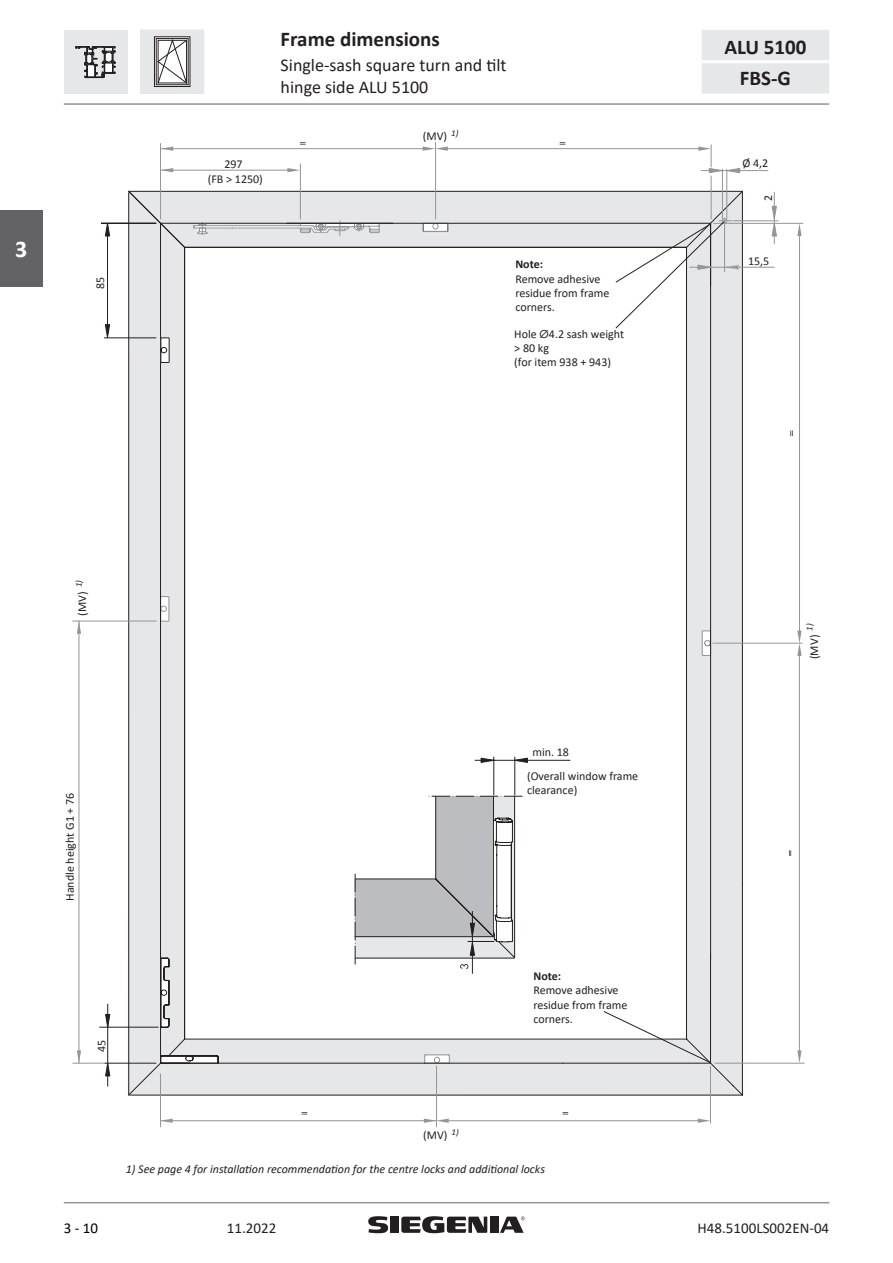
<style>
.page{position:relative;width:893px;height:1263px;background:#fff}
.page>*{position:absolute;margin:0;border:0;box-sizing:border-box;transform-origin:0 0}
.t1{font:700 24px "Calibri";color:#fff}
.Header_Outside{font:700 21px "Calibri";color:#231f20}
.Tbl_text_14pt_center{font:700 21px "Calibri";color:#231f20}
.Header_sub_Outside{font:18px/21.6px "Calibri";color:#231f20}
.t2{font:15px "Calibri";color:#231f20}
.t3{font:15px "Calibri";color:#000}
.Tbl_text_8pt_left{font:12px/14.4px "Calibri";color:#231f20}
.Footnote_8pt_Italic{font:italic 12px "Calibri";color:#231f20}
.Tbl_text_8pt_center{font:12px "Calibri";color:#231f20}
.Tbl_text_8pt_left_bo{font:700 12px "Calibri";color:#231f20}
.t4{font:italic 9px "Calibri";color:#231f20}
.s1{font-family:"Futura Boo"}
</style>
<div class="page">
<hr style="left:64px;top:1202px;width:765px;height:1px;background:#939598">
<hr style="left:64px;top:103px;width:765px;height:2px;background:#939598">
<div style="left:702px;top:30px;width:127px;height:64px;background:#e6e7e9"></div>
<hr style="left:702px;top:60px;width:127px;height:3px;background:#fff">
<div style="left:64px;top:30px;width:64px;height:64px;background:#e6e7e9"></div>
<svg style="left:75px;top:46px;width:41px;height:33px"></svg>
<div style="left:141px;top:30px;width:63px;height:63px;background:#e6e7e9"></div>
<div style="left:140px;top:30px;width:64px;height:64px;border:1px solid #e6e7e9"></div>
<div style="left:154px;top:36px;width:36px;height:51px;border:1px solid #231f20"></div>
<svg style="left:160px;top:42px;width:25px;height:39px"></svg>
<div style="left:156px;top:38px;width:33px;height:47px;border:1px solid #231f20"></div>
<div style="left:158px;top:40px;width:29px;height:43px;border:1px solid #231f20"></div>
<div style="left:129px;top:329px;width:31px;height:467px;background:#e6e7e9"></div>
<hr style="left:128px;top:193px;width:1px;height:902px;background:#231f20">
<div style="left:687px;top:329px;width:56px;height:767px;background:#e6e7e9"></div>
<hr style="left:686px;top:247px;width:1px;height:792px;background:#231f20">
<svg style="left:160px;top:329px;width:26px;height:467px;background:#c8c8ca"></svg>
<svg style="left:428px;top:630px;width:282px;height:166px"></svg>
<svg style="left:161px;top:168px;width:12px;height:4px"></svg>
<svg style="left:287px;top:168px;width:13px;height:4px"></svg>
<hr style="left:162px;top:1120px;width:275px;height:1px;background:#939598">
<hr style="left:161px;top:170px;width:133px;height:1px;background:#939598">
<hr style="left:300px;top:164px;width:1px;height:55px;background:#939598">
<hr style="left:160px;top:143px;width:1px;height:76px;background:#939598">
<hr style="left:435px;top:142px;width:1px;height:77px;background:#939598">
<hr style="left:160px;top:1074px;width:1px;height:53px;background:#939598">
<hr style="left:436px;top:1066px;width:1px;height:61px;background:#939598">
<hr style="left:99px;top:1027px;width:59px;height:1px;background:#231f20">
<svg style="left:105px;top:1004px;width:5px;height:23px"></svg>
<hr style="left:107px;top:1027px;width:1px;height:36px;background:#231f20">
<svg style="left:105px;top:1064px;width:5px;height:22px"></svg>
<svg style="left:77px;top:1050px;width:4px;height:13px"></svg>
<hr style="left:104px;top:1063px;width:52px;height:1px;background:#231f20">
<hr style="left:73px;top:1063px;width:31px;height:1px;background:#939598">
<hr style="left:79px;top:621px;width:1px;height:442px;background:#939598">
<svg style="left:77px;top:622px;width:4px;height:12px"></svg>
<svg style="left:105px;top:324px;width:5px;height:14px"></svg>
<svg style="left:105px;top:224px;width:5px;height:12px"></svg>
<hr style="left:107px;top:224px;width:1px;height:112px;background:#231f20">
<hr style="left:101px;top:223px;width:55px;height:1px;background:#231f20">
<hr style="left:104px;top:338px;width:52px;height:1px;background:#231f20">
<hr style="left:73px;top:621px;width:83px;height:1px;background:#939598">
<hr style="left:713px;top:223px;width:90px;height:1px;background:#939598">
<svg style="left:797px;top:223px;width:5px;height:13px"></svg>
<hr style="left:799px;top:230px;width:1px;height:408px;background:#939598">
<hr style="left:446px;top:1120px;width:256px;height:1px;background:#939598">
<hr style="left:710px;top:1066px;width:1px;height:57px;background:#939598">
<svg style="left:698px;top:1118px;width:12px;height:5px"></svg>
<hr style="left:711px;top:176px;width:1px;height:43px;background:#939598">
<hr style="left:443px;top:148px;width:262px;height:1px;background:#939598">
<svg style="left:423px;top:147px;width:25px;height:4px"></svg>
<hr style="left:161px;top:148px;width:268px;height:1px;background:#939598">
<svg style="left:161px;top:147px;width:12px;height:4px"></svg>
<svg style="left:161px;top:1118px;width:12px;height:5px"></svg>
<svg style="left:424px;top:1118px;width:25px;height:5px"></svg>
<svg style="left:797px;top:631px;width:5px;height:25px"></svg>
<hr style="left:713px;top:643px;width:89px;height:1px;background:#939598">
<hr style="left:799px;top:650px;width:1px;height:408px;background:#939598">
<svg style="left:797px;top:1050px;width:5px;height:13px"></svg>
<hr style="left:715px;top:1063px;width:89px;height:1px;background:#939598">
<svg style="left:789px;top:850px;width:2px;height:6px"></svg>
<svg style="left:300px;top:142px;width:6px;height:3px"></svg>
<svg style="left:302px;top:1112px;width:5px;height:3px"></svg>
<svg style="left:563px;top:1112px;width:5px;height:3px"></svg>
<svg style="left:790px;top:430px;width:3px;height:6px"></svg>
<svg style="left:560px;top:142px;width:5px;height:3px"></svg>
<hr style="left:710px;top:223px;width:1px;height:737px;background:#231f20">
<hr style="left:493px;top:757px;width:1px;height:38px;background:#231f20">
<hr style="left:475px;top:760px;width:95px;height:1px;background:#231f20">
<svg style="left:515px;top:757px;width:13px;height:6px"></svg>
<svg style="left:480px;top:757px;width:15px;height:6px"></svg>
<hr style="left:514px;top:757px;width:1px;height:38px;background:#231f20">
<hr style="left:735px;top:267px;width:39px;height:1px;background:#939598">
<hr style="left:774px;top:192px;width:1px;height:34px;background:#939598">
<svg style="left:698px;top:145px;width:42px;height:28px"></svg>
<svg style="left:771px;top:205px;width:6px;height:38px"></svg>
<hr style="left:722px;top:169px;width:1px;height:50px;background:#939598">
<hr style="left:726px;top:169px;width:1px;height:50px;background:#939598">
<hr style="left:733px;top:220px;width:45px;height:1px;background:#939598">
<hr style="left:701px;top:170px;width:67px;height:1px;background:#939598">
<svg style="left:160px;top:337px;width:10px;height:26px"></svg>
<div style="left:390px;top:1216px;width:9px;height:17px;background:#231f20"></div>
<svg style="left:368px;top:1216px;width:20px;height:17px"></svg>
<div style="left:490px;top:1216px;width:9px;height:17px;background:#231f20"></div>
<svg style="left:401px;top:1216px;width:86px;height:17px"></svg>
<svg style="left:500px;top:1216px;width:25px;height:17px"></svg>
<svg style="left:128px;top:190px;width:615px;height:139px"></svg>
<svg style="left:128px;top:796px;width:614px;height:300px"></svg>
<div style="left:0;top:210px;width:43px;height:77px;background:#636366"></div>
<h1 class="t1" style="left:15px;top:233px;width:14px">3</h1>
<p class="Tbl_text_8pt_left" style="left:93px;top:289px;width:14px;rotate:-90deg">85</p>
<p class="Tbl_text_8pt_left" style="left:208px;top:157px;width:57px;line-height:14.9px;text-align:center">297<br>(FB &gt; 1250)</p>
<p class="Header_Outside" style="left:281px;top:24px;width:161px">Frame dimensions</p>
<p class="Header_sub_Outside" style="left:281px;top:54px;width:227px">Single-sash square turn and tilt hinge side ALU 5100</p>
<p class="Tbl_text_8pt_left" style="left:423px;top:129px;width:37px">(MV) <sup>1)</sup></p>
<p class="Tbl_text_8pt_left_bo" style="left:515px;top:256px;width:29px">Note:</p>
<p class="Tbl_text_8pt_left" style="left:515px;top:271px;width:95px">Remove adhesive residue from frame corners.</p>
<p class="Tbl_text_8pt_left" style="left:514px;top:326px;width:111px">Hole <span class="s1">Ø</span>4.2 sash weight &gt; 80 kg<br>(for item 938 + 943)</p>
<p class="Tbl_text_14pt_center" style="left:724px;top:32px;width:84px">ALU 5100</p>
<p class="Tbl_text_14pt_center" style="left:740px;top:64px;width:53px">FBS-G</p>
<p class="Tbl_text_8pt_left" style="left:742px;top:156px;width:27px">Ø 4,2</p>
<p class="Tbl_text_8pt_left" style="left:761px;top:201px;width:8px;rotate:-90deg">2</p>
<p class="Tbl_text_8pt_left" style="left:748px;top:254px;width:23px">15,5</p>
<p class="Tbl_text_8pt_left" style="left:75px;top:616px;width:37px;rotate:-90deg">(MV) <sup>1)</sup></p>
<p class="t4" style="left:803px;top:631px;width:9px;rotate:-90deg">1)</p>
<p class="Tbl_text_8pt_left" style="left:807px;top:659px;width:26px;rotate:-90deg">(MV)</p>
<p class="Tbl_text_8pt_center" style="left:62px;top:901px;width:110px;rotate:-90deg">Handle height G1 + 76</p>
<p class="Tbl_text_8pt_left" style="left:94px;top:1052px;width:14px;rotate:-90deg">45</p>
<p class="Tbl_text_8pt_left" style="left:532px;top:745px;width:38px">min. 18</p>
<p class="Tbl_text_8pt_left" style="left:527px;top:768px;width:113px">(Overall window frame clearance)</p>
<p class="Tbl_text_8pt_left_bo" style="left:533px;top:967px;width:29px">Note:</p>
<p class="Tbl_text_8pt_left" style="left:533px;top:983px;width:95px">Remove adhesive residue from frame corners.</p>
<p class="t3" style="left:64px;top:1217px;width:36px">3 - 10</p>
<p class="Tbl_text_8pt_left" style="left:423px;top:1128px;width:37px">(MV) <sup>1)</sup></p>
<p class="Footnote_8pt_Italic" style="left:126px;top:1160px;width:421px">1) See page 4 for installation recommendation for the centre locks and additional locks</p>
<p class="t2" style="left:227px;top:1218px;width:51px">11.2022</p>
<p class="t2" style="left:698px;top:1218px;width:133px">H48.5100LS002EN-04</p>
</div>
